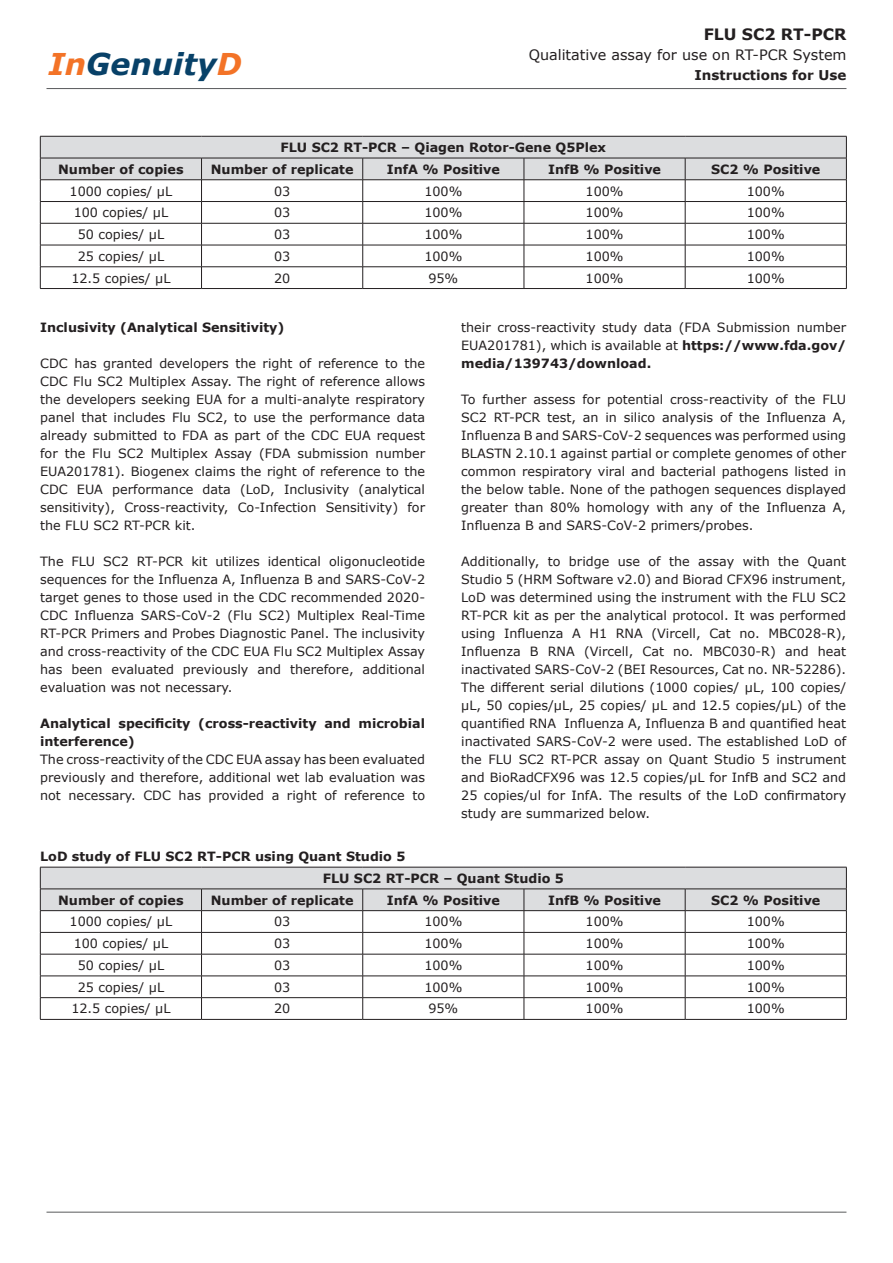
<style>
.page{position:relative;width:893px;height:1263px;background:#fff}
.page>*{position:absolute;margin:0;border:0;box-sizing:border-box;transform-origin:0 0}
.t1{font:italic 700 30px "Verdana";color:#084168}
.t2{font:700 15.6px "Verdana";color:#231f20}
.t3{font:14.4px "Verdana";color:#231f20}
.t4{font:700 13.5px "Verdana";color:#231f20}
.Paragraph_Bullets{font:12.75px/18px "Verdana";color:#231f20;text-align:justify}
.Paragraph_Bullets-2{font:700 12.75px/18px "Verdana";color:#231f20}
.s1{color:#f37327}
.s2{font-weight:700}
</style>
<div class="page">
<hr style="left:46px;top:1212px;width:800px;height:1px;background:#595a5c">
<hr style="left:46px;top:88px;width:800px;height:1px;background:#595a5c">
<svg style="left:40px;top:136px;width:807px;height:152px"></svg>
<hr style="left:40px;top:288px;width:162px;height:1px;background:#231f20">
<hr style="left:202px;top:288px;width:161px;height:1px;background:#231f20">
<hr style="left:363px;top:288px;width:161px;height:1px;background:#231f20">
<hr style="left:524px;top:288px;width:161px;height:1px;background:#231f20">
<hr style="left:685px;top:288px;width:162px;height:1px;background:#231f20">
<svg style="left:40px;top:867px;width:807px;height:152px"></svg>
<hr style="left:40px;top:1019px;width:162px;height:1px;background:#231f20">
<hr style="left:202px;top:1019px;width:161px;height:1px;background:#231f20">
<hr style="left:363px;top:1019px;width:161px;height:1px;background:#231f20">
<hr style="left:524px;top:1019px;width:161px;height:1px;background:#231f20">
<hr style="left:685px;top:1019px;width:162px;height:1px;background:#231f20">
<p class="t1" style="left:48px;top:42px;width:195px"><span class="s1">In</span>Genuity<span class="s1">D</span></p>
<p class="t2" style="left:704px;top:24px;width:144px">FLU SC2 RT-PCR</p>
<p class="t3" style="left:529px;top:45px;width:319px">Qualitative assay for use on RT-PCR System</p>
<p class="t4" style="left:694px;top:66px;width:153px">Instructions for Use</p>
<p class="Paragraph_Bullets-2" style="left:281px;top:138px;width:327px">FLU SC2 RT-PCR – Qiagen Rotor-Gene Q5Plex</p>
<p class="Paragraph_Bullets-2" style="left:58px;top:160px;width:127px">Number of copies</p>
<p class="Paragraph_Bullets-2" style="left:211px;top:160px;width:144px">Number of replicate</p>
<p class="Paragraph_Bullets-2" style="left:387px;top:160px;width:115px">InfA % Positive</p>
<p class="Paragraph_Bullets-2" style="left:548px;top:160px;width:115px">InfB % Positive</p>
<p class="Paragraph_Bullets-2" style="left:711px;top:160px;width:111px">SC2 % Positive</p>
<p class="Paragraph_Bullets" style="left:70px;top:182px;width:104px">1000 copies/ µL</p>
<p class="Paragraph_Bullets" style="left:274px;top:182px;width:18px">03</p>
<p class="Paragraph_Bullets" style="left:424px;top:182px;width:40px">100%</p>
<p class="Paragraph_Bullets" style="left:586px;top:182px;width:40px">100%</p>
<p class="Paragraph_Bullets" style="left:747px;top:182px;width:40px">100%</p>
<p class="Paragraph_Bullets" style="left:74px;top:203px;width:96px">100 copies/ µL</p>
<p class="Paragraph_Bullets" style="left:274px;top:203px;width:18px">03</p>
<p class="Paragraph_Bullets" style="left:424px;top:203px;width:40px">100%</p>
<p class="Paragraph_Bullets" style="left:586px;top:203px;width:40px">100%</p>
<p class="Paragraph_Bullets" style="left:747px;top:203px;width:40px">100%</p>
<p class="Paragraph_Bullets" style="left:78px;top:225px;width:88px">50 copies/ µL</p>
<p class="Paragraph_Bullets" style="left:274px;top:225px;width:18px">03</p>
<p class="Paragraph_Bullets" style="left:424px;top:225px;width:40px">100%</p>
<p class="Paragraph_Bullets" style="left:586px;top:225px;width:40px">100%</p>
<p class="Paragraph_Bullets" style="left:747px;top:225px;width:40px">100%</p>
<p class="Paragraph_Bullets" style="left:78px;top:247px;width:88px">25 copies/ µL</p>
<p class="Paragraph_Bullets" style="left:274px;top:247px;width:18px">03</p>
<p class="Paragraph_Bullets" style="left:424px;top:247px;width:40px">100%</p>
<p class="Paragraph_Bullets" style="left:586px;top:247px;width:40px">100%</p>
<p class="Paragraph_Bullets" style="left:747px;top:247px;width:40px">100%</p>
<p class="Paragraph_Bullets" style="left:71px;top:269px;width:101px">12.5 copies/ µL</p>
<p class="Paragraph_Bullets" style="left:274px;top:269px;width:18px">20</p>
<p class="Paragraph_Bullets" style="left:428px;top:269px;width:31px">95%</p>
<p class="Paragraph_Bullets" style="left:586px;top:269px;width:40px">100%</p>
<p class="Paragraph_Bullets" style="left:747px;top:269px;width:40px">100%</p>
<p class="Paragraph_Bullets-2" style="left:40px;top:318px;width:246px">Inclusivity (Analytical Sensitivity)</p>
<p class="Paragraph_Bullets" style="left:40px;top:354px;width:386px">CDC has granted developers the right of reference to the CDC Flu SC2 Multiplex Assay. The right of reference allows the developers seeking EUA for a multi-analyte respiratory panel that includes Flu SC2, to use the performance data already submitted to FDA as part of the CDC EUA request for the Flu SC2 Multiplex Assay (FDA submission number EUA201781). Biogenex claims the right of reference to the CDC EUA performance data (LoD, Inclusivity (analytical sensitivity), Cross-reactivity, Co-Infection Sensitivity) for the FLU SC2 RT-PCR kit.</p>
<p class="Paragraph_Bullets" style="left:40px;top:552px;width:386px">The FLU SC2 RT-PCR kit utilizes identical oligonucleotide sequences for the Influenza A, Influenza B and SARS-CoV-2 target genes to those used in the CDC recommended 2020- CDC Influenza SARS-CoV-2 (Flu SC2) Multiplex Real-Time RT-PCR Primers and Probes Diagnostic Panel. The inclusivity and cross-reactivity of the CDC EUA Flu SC2 Multiplex Assay has been evaluated previously and therefore, additional evaluation was not necessary.</p>
<p class="Paragraph_Bullets-2" style="left:40px;top:714px;width:386px">Analytical specificity (cross-reactivity and microbial interference)</p>
<p class="Paragraph_Bullets" style="left:40px;top:750px;width:386px">The cross-reactivity of the CDC EUA assay has been evaluated previously and therefore, additional wet lab evaluation was not necessary. CDC has provided a right of reference to</p>
<p class="Paragraph_Bullets" style="left:461px;top:318px;width:386px">their cross-reactivity study data (FDA Submission number EUA201781), which is available at <span class="s2">https://www.fda.gov/ media/139743/download.</span></p>
<p class="Paragraph_Bullets" style="left:461px;top:390px;width:386px">To further assess for potential cross-reactivity of the FLU SC2 RT-PCR test, an in silico analysis of the Influenza A, Influenza B and SARS-CoV-2 sequences was performed using BLASTN 2.10.1 against partial or complete genomes of other common respiratory viral and bacterial pathogens listed in the below table. None of the pathogen sequences displayed greater than 80% homology with any of the Influenza A, Influenza B and SARS-CoV-2 primers/probes.</p>
<p class="Paragraph_Bullets" style="left:461px;top:552px;width:386px">Additionally, to bridge use of the assay with the Quant Studio 5 (HRM Software v2.0) and Biorad CFX96 instrument, LoD was determined using the instrument with the FLU SC2<br>RT-PCR kit as per the analytical protocol. It was performed using Influenza A H1 RNA (Vircell, Cat no. MBC028-R), Influenza B RNA (Vircell, Cat no. MBC030-R) and heat inactivated SARS-CoV-2 (BEI Resources, Cat no. NR-52286).<br>The different serial dilutions (1000 copies/ μL, 100 copies/ μL, 50 copies/μL, 25 copies/ μL and 12.5 copies/μL) of the quantified RNA Influenza A, Influenza B and quantified heat inactivated SARS-CoV-2 were used. The established LoD of the FLU SC2 RT-PCR assay on Quant Studio 5 instrument and BioRadCFX96 was 12.5 copies/μL for InfB and SC2 and 25 copies/ul for InfA. The results of the LoD confirmatory study are summarized below.</p>
<p class="Paragraph_Bullets-2" style="left:40px;top:847px;width:367px">LoD study of FLU SC2 RT-PCR using Quant Studio 5</p>
<p class="Paragraph_Bullets-2" style="left:323px;top:869px;width:243px">FLU SC2 RT-PCR – Quant Studio 5</p>
<p class="Paragraph_Bullets-2" style="left:58px;top:891px;width:127px">Number of copies</p>
<p class="Paragraph_Bullets-2" style="left:211px;top:891px;width:144px">Number of replicate</p>
<p class="Paragraph_Bullets-2" style="left:387px;top:891px;width:115px">InfA % Positive</p>
<p class="Paragraph_Bullets-2" style="left:548px;top:891px;width:115px">InfB % Positive</p>
<p class="Paragraph_Bullets-2" style="left:711px;top:891px;width:111px">SC2 % Positive</p>
<p class="Paragraph_Bullets" style="left:70px;top:913px;width:104px">1000 copies/ µL</p>
<p class="Paragraph_Bullets" style="left:274px;top:913px;width:18px">03</p>
<p class="Paragraph_Bullets" style="left:424px;top:913px;width:40px">100%</p>
<p class="Paragraph_Bullets" style="left:586px;top:913px;width:40px">100%</p>
<p class="Paragraph_Bullets" style="left:747px;top:913px;width:40px">100%</p>
<p class="Paragraph_Bullets" style="left:74px;top:934px;width:96px">100 copies/ µL</p>
<p class="Paragraph_Bullets" style="left:274px;top:934px;width:18px">03</p>
<p class="Paragraph_Bullets" style="left:424px;top:934px;width:40px">100%</p>
<p class="Paragraph_Bullets" style="left:586px;top:934px;width:40px">100%</p>
<p class="Paragraph_Bullets" style="left:747px;top:934px;width:40px">100%</p>
<p class="Paragraph_Bullets" style="left:78px;top:956px;width:88px">50 copies/ µL</p>
<p class="Paragraph_Bullets" style="left:274px;top:956px;width:18px">03</p>
<p class="Paragraph_Bullets" style="left:424px;top:956px;width:40px">100%</p>
<p class="Paragraph_Bullets" style="left:586px;top:956px;width:40px">100%</p>
<p class="Paragraph_Bullets" style="left:747px;top:956px;width:40px">100%</p>
<p class="Paragraph_Bullets" style="left:78px;top:978px;width:88px">25 copies/ µL</p>
<p class="Paragraph_Bullets" style="left:274px;top:978px;width:18px">03</p>
<p class="Paragraph_Bullets" style="left:424px;top:978px;width:40px">100%</p>
<p class="Paragraph_Bullets" style="left:586px;top:978px;width:40px">100%</p>
<p class="Paragraph_Bullets" style="left:747px;top:978px;width:40px">100%</p>
<p class="Paragraph_Bullets" style="left:71px;top:1000px;width:101px">12.5 copies/ µL</p>
<p class="Paragraph_Bullets" style="left:274px;top:1000px;width:18px">20</p>
<p class="Paragraph_Bullets" style="left:428px;top:1000px;width:31px">95%</p>
<p class="Paragraph_Bullets" style="left:586px;top:1000px;width:40px">100%</p>
<p class="Paragraph_Bullets" style="left:747px;top:1000px;width:40px">100%</p>
</div>
